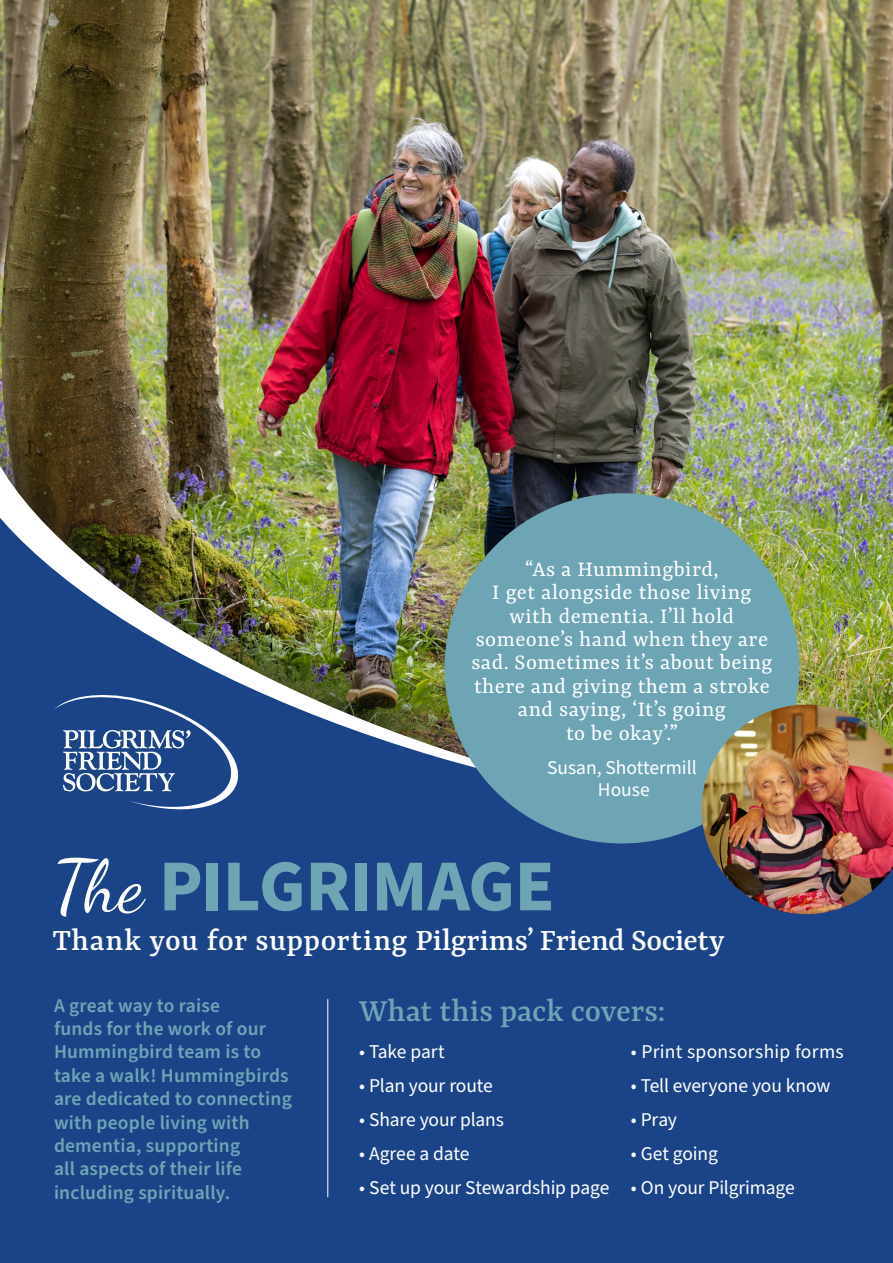
<style>
.page{position:relative;width:893px;height:1263px;background:#fff}
.page>*{position:absolute;margin:0;border:0;box-sizing:border-box;transform-origin:0 0}
.main{font:700 73.05px "Source Sans Pro";letter-spacing:-.01em;color:#6ea5b5}
.main-2{font:500 34.5px "Yrsa";letter-spacing:-.005em;color:#6ea5b5}
.main-3{font:500 33.3px "Yrsa";letter-spacing:.005em;color:#fff}
.t1{font:23.4px/23.4px "Yrsa";letter-spacing:.02em;color:#fff;text-align:center}
.t2{font:600 19.5px/23.4px "Source Sans Pro";letter-spacing:.01em;color:#6ea5b5}
.main-4{font:19.5px/22.5px "Source Sans Pro";letter-spacing:-.005em;color:#fff;text-align:center}
.main-5{font:19.5px "Source Sans Pro";letter-spacing:.015em;color:#fff}
.s1{font-family:"Dancing Script";font-weight:400;color:#fff}
</style>
<div class="page">
<img style="left:0;top:0;width:893px;height:311px">
<div style="left:0;top:311px;width:893px;height:952px;background:#231f20;opacity:.85"></div>
<img style="left:0;top:348px;width:893px;height:22px">
<img style="left:0;top:370px;width:893px;height:893px">
<div style="left:445px;top:493px;width:354px;height:350px;background:#6ea5b5;border-radius:50%"></div>
<svg style="left:54px;top:690px;width:191px;height:127px;background:#3a5d98"></svg>
<hr style="left:327px;top:999px;width:1px;height:198px;background:#fff">
<img style="left:702px;top:704px;width:191px;height:210px">
<p class="t1" style="left:471px;top:558px;width:303px">“As a Hummingbird,<br>I get alongside those living with dementia. I’ll hold someone’s hand when they are sad. Sometimes it’s about being there and giving them a stroke and saying, ‘It’s going<br>to be okay’.”</p>
<p class="main-4" style="left:547px;top:757px;width:151px">Susan, Shottermill<br>House</p>
<p class="main" style="left:53px;top:836px;width:504px"><span class="s1">The</span> PILGRIMAGE</p>
<p class="main-3" style="left:53px;top:920px;width:673px">Thank you for supporting Pilgrims’ Friend Society</p>
<p class="t2" style="left:54px;top:994px;width:239px">A great way to raise<br>funds for the work of our<br>Hummingbird team is to take a walk! Hummingbirds are dedicated to connecting with people living with dementia, supporting<br>all aspects of their life including spiritually.</p>
<p class="main-2" style="left:359px;top:990px;width:308px">What this pack covers:</p>
<p class="main-4" style="left:359px;top:1041px;width:87px">• Take part</p>
<p class="main-4" style="left:359px;top:1075px;width:135px">• Plan your route</p>
<p class="main-4" style="left:359px;top:1109px;width:146px">• Share your plans</p>
<p class="main-4" style="left:359px;top:1143px;width:112px">• Agree a date</p>
<p class="main-4" style="left:359px;top:1177px;width:252px">• Set up your Stewardship page</p>
<p class="main-5" style="left:631px;top:1039px;width:214px">• Print sponsorship forms</p>
<p class="main-4" style="left:631px;top:1075px;width:201px">• Tell everyone you know</p>
<p class="main-4" style="left:631px;top:1109px;width:48px">• Pray</p>
<p class="main-4" style="left:631px;top:1143px;width:88px">• Get going</p>
<p class="main-4" style="left:631px;top:1177px;width:165px">• On your Pilgrimage</p>
</div>
